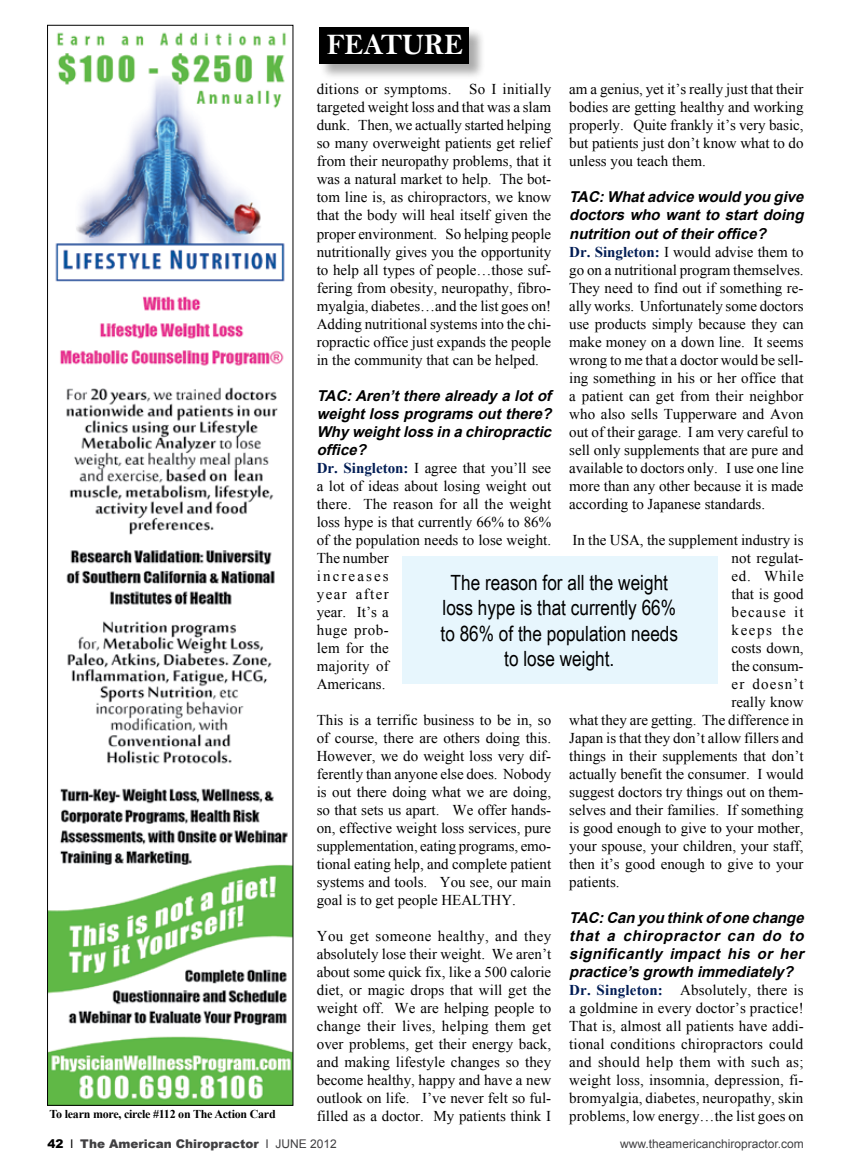
<style>
.page{position:relative;width:851px;height:1175px;background:#fff}
.page>*{position:absolute;margin:0;border:0;box-sizing:border-box;transform-origin:0 0}
.t1{font:30px "Bell MT Bold";color:#fff;scale:.96 1}
.t2{font:21px/25.2px "Arial Narrow";color:#000;text-align:center}
.t3{font:15px/18px "Times New Roman";color:#000;text-align:justify}
.t4{font:italic 700 15px/18px "Arial";color:#000;text-align:justify}
.t5{font:15px "Times New Roman";letter-spacing:.075em;color:#000}
.t6{font:15px "Times New Roman";letter-spacing:.105em;color:#000}
.t7{font:700 12px "Times New Roman";letter-spacing:-.02em;color:#000}
.t8{font:900 12px "Arial";color:#414042}
.t9{font:12px "Arial";color:#414042}
.s1{font-weight:700;color:#001c54}
.s2{color:#000}
.s3{font-weight:400;color:#000}
.s4{font-weight:400}
</style>
<div class="page">
<img style="left:49px;top:32px;width:242px;height:1071px">
<div style="left:319px;top:27px;width:166px;height:53px;background:#000;opacity:.33"></div>
<div style="left:319px;top:27px;width:150px;height:36px;background:#000"></div>
<div style="left:402px;top:556px;width:316px;height:128px;background:#e7f6fd"></div>
<p class="t7" style="left:50px;top:1105px;width:228px">To learn more, circle #112 on The Action Card</p>
<h1 class="t1" style="left:327px;top:26px;width:143px">FEATURE</h1>
<p class="t3" style="left:317px;top:80px;width:236px">ditions or symptoms. So I initially targeted weight loss and that was a slam dunk. Then, we actually started helping so many overweight patients get relief from their neuropathy problems, that it was a natural market to help. The bot&shy;tom line is, as chiropractors, we know that the body will heal itself given the proper environment. So helping people nutritionally gives you the opportunity to help all types of people…those suf&shy;fering from obesity, neuropathy, fibro&shy;myalgia, diabetes…and the list goes on!<br>Adding nutritional systems into the chi&shy;ropractic office just expands the people in the community that can be helped.</p>
<p class="t4" style="left:317px;top:387px;width:240px">TAC:Aren’tthere already a lotof weightloss programs outthere?<br>Why weightloss in a chiropractic office?</p>
<p class="t3" style="left:317px;top:458px;width:236px;text-align:left"><span class="s1">Dr. Singleton:</span> I agree that you’ll see a lot of ideas about losing weight out there. The reason for all the weight loss hype is that currently 66% to 86% of the population needs to lose weight.<br>The number<br>increases<br>year after<br>year. It’s a<br>huge prob-<br>lem for the<br>majority of<br>Americans.</p>
<p class="t3" style="left:317px;top:710px;width:236px">This is a terrific business to be in, so of course, there are others doing this.<br>However, we do weight loss very dif&shy;ferently than anyone else does. Nobody is out there doing what we are doing, so that sets us apart. We offer hands&shy;on, effective weight loss services, pure supplementation, eating programs, emo&shy;tional eating help, and complete patient systems and tools. You see, our main goal is to get people HEALTHY.</p>
<p class="t3" style="left:317px;top:926px;width:236px">You get someone healthy, and they absolutely lose their weight. We aren’t about some quick fix, like a 500 calorie diet, or magic drops that will get the weight off. We are helping people to change their lives, helping them get over problems, get their energy back, and making lifestyle changes so they become healthy, happy and have a new outlook on life. I’ve never felt so ful&shy;filled as a doctor. My patients think I</p>
<p class="t3" style="left:569px;top:80px;width:236px">am a genius, yet it’s really just that their bodies are getting healthy and working properly. Quite frankly it’s very basic, but patients just don’t know what to do unless you teach them.</p>
<p class="t4" style="left:569px;top:189px;width:240px">TAC:Whatadvice would you give doctors who want to start doing nutrition outoftheiroffice?</p>
<p class="t3" style="left:569px;top:242px;width:236px"><span class="s1">Dr. Singleton:</span> I would advise them to go on a nutritional program themselves.<br>They need to find out if something re&shy;ally works. Unfortunately some doctors use products simply because they can make money on a down line. It seems wrong to me that a doctor would be sell&shy;ing something in his or her office that a patient can get from their neighbor who also sells Tupperware and Avon out of their garage. I am very careful to sell only supplements that are pure and available to doctors only. I use one line more than any other because it is made according to Japanese standards.</p>
<p class="t3" style="left:572px;top:530px;width:232px">In the USA, the supplement industry is</p>
<p class="t3" style="left:731px;top:548px;width:73px">not regulat-</p>
<p class="t3" style="left:731px;top:566px;width:74px">ed. While</p>
<p class="t3" style="left:731px;top:584px;width:73px">that is good</p>
<p class="t5" style="left:731px;top:601px;width:73px">because it</p>
<p class="t6" style="left:731px;top:619px;width:73px">keeps the</p>
<p class="t3" style="left:731px;top:638px;width:74px">costs down,</p>
<p class="t3" style="left:731px;top:656px;width:74px">the consum-</p>
<p class="t3" style="left:731px;top:674px;width:73px">er doesn’t</p>
<p class="t3" style="left:731px;top:692px;width:73px">really know</p>
<p class="t3" style="left:569px;top:710px;width:236px">what they are getting. The difference in</p>
<p class="t3" style="left:569px;top:728px;width:236px">Japan is that they don’t allow fillers and</p>
<p class="t3" style="left:569px;top:746px;width:236px">things in their supplements that don’t</p>
<p class="t3" style="left:569px;top:764px;width:236px">actually benefit the consumer. I would</p>
<p class="t3" style="left:569px;top:782px;width:236px">suggest doctors try things out on them-</p>
<p class="t3" style="left:569px;top:800px;width:236px">selves and their families. If something</p>
<p class="t3" style="left:569px;top:818px;width:236px">is good enough to give to your mother,</p>
<p class="t3" style="left:569px;top:836px;width:236px">your spouse, your children, your staff,</p>
<p class="t3" style="left:569px;top:854px;width:236px">then it’s good enough to give to your</p>
<p class="t3" style="left:569px;top:872px;width:52px">patients.</p>
<p class="t4" style="left:569px;top:909px;width:240px">TAC:Can you thinkofonechange that a chiropractor can do to significantly impact his or her practice’s growth immediately?</p>
<p class="t3" style="left:569px;top:980px;width:236px"><span class="s1">Dr. Singleton:</span> Absolutely, there is a goldmine in every doctor’s practice!<br>That is, almost all patients have addi&shy;tional conditions chiropractors could and should help them with such as; weight loss, insomnia, depression, fi&shy;bromyalgia, diabetes, neuropathy, skin problems, low energy…the list goes on</p>
<h2 class="t2" style="left:440px;top:569px;width:239px">The reason for all the weight loss hype is that currently 66% to 86% of the population needs to lose weight.</h2>
<p class="t8" style="left:47px;top:1135px;width:291px"><span class="s2">42</span> <span class="s3">I</span> The American Chiropractor <span class="s4">I JUNE 2012</span></p>
<p class="t9" style="left:620px;top:1135px;width:185px">www.theamericanchiropractor.com</p>
</div>
